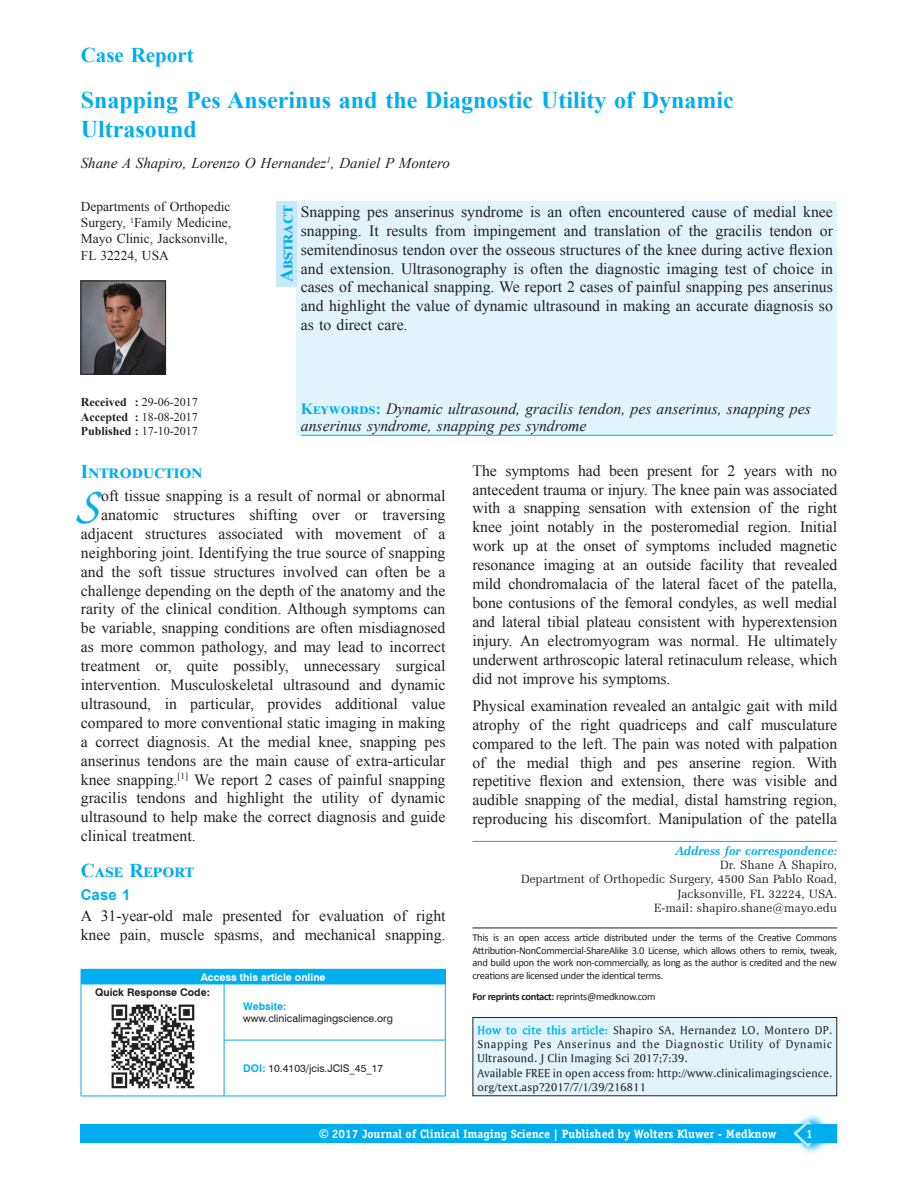
<style>
.page{position:relative;width:918px;height:1188px;background:#fff}
.page>*{position:absolute;margin:0;border:0;box-sizing:border-box;transform-origin:0 0}
._1_TX_text{font:italic 500 46.65px "Zapf Chancery IT Cby BT";color:#00aeef}
.AT{font:700 24px/28.8px "Times New Roman";color:#00aeef}
.AH{font:700 21px "Times New Roman";color:#00aeef}
.t1{font:700 19.5px "Times New Roman";letter-spacing:.01em;color:#00aeef}
.ABSH{font:700 18px "Times New Roman";color:#00aeef}
.TX{font:15.75px/18.9px "Times New Roman";letter-spacing:-.005em;color:#231f20;text-align:justify}
._1_TX_text-2{font:15.75px "Times New Roman";color:#231f20}
.ABS{font:15.75px/18.9px "Times New Roman";color:#231f20;text-align:justify}
.KWD{font:italic 15.75px/16.2px "Times New Roman";color:#231f20}
.AU{font:italic 15px "Times New Roman";color:#231f20}
.t2{font:700 15px "Arial";color:#00aeef}
.AFF{font:13.5px/16.2px "Times New Roman";color:#231f20}
.HTC{font:12px/14.4px "Ameretto Normal";letter-spacing:.02em;color:#231f20;text-align:justify}
.ADD{font:12px/14.4px "Zapf Elliptical 711 BT";color:#231f20;text-align:right}
.AH-2{font:700 12px "Officina Serif";color:#fff}
.HIS{font:12px "Times New Roman";color:#231f20}
.HIS-2{font:700 12px "Times New Roman";color:#231f20}
.Pa7{font:10.5px/12.6px "Calibri";letter-spacing:-.03em;color:#231f20;text-align:justify}
.Website{font:10.5px/12.6px "Swiss 721 BT";color:#231f20}
.DOI{font:10.5px "Swiss 721 BT";color:#231f20}
.ATAO{font:700 10.5px "Swiss 721 BT";color:#fff}
.QRC{font:700 10.5px "Swiss 721 BT";color:#231f20}
.s1{font-weight:700}
.s2{font-weight:400}
.s3{font-weight:700;font-style:normal;color:#00aeef}
.s4{font-weight:700;color:#00aeef}
.s5{font-weight:700;font-style:italic;color:#00aeef}
.s6{font-family:"Ameretto";font-weight:700;color:#00aeef}
.s7{font-family:"Arial"}
</style>
<div class="page">
<div style="left:81px;top:1124px;width:756px;height:19px;background:#00aeef"></div>
<svg style="left:800px;top:1114px;width:24px;height:39px"></svg>
<svg style="left:793px;top:1120px;width:44px;height:27px"></svg>
<div style="left:297px;top:202px;width:540px;height:233px;background:#e1f4fc"></div>
<hr style="left:301px;top:435px;width:532px;height:1px;background:#00aeef">
<div style="left:81px;top:969px;width:364px;height:15px;background:#00aeef"></div>
<svg style="left:445px;top:970px;width:1px;height:14px"></svg>
<hr style="left:81px;top:984px;width:143px;height:1px;background:#00aeef">
<hr style="left:81px;top:984px;width:1px;height:56px;background:#00aeef">
<hr style="left:81px;top:1040px;width:1px;height:56px;background:#00aeef">
<hr style="left:81px;top:1096px;width:143px;height:1px;background:#00aeef">
<hr style="left:224px;top:1040px;width:1px;height:56px;background:#00aeef">
<hr style="left:445px;top:1040px;width:1px;height:56px;background:#00aeef">
<hr style="left:224px;top:1096px;width:221px;height:1px;background:#00aeef">
<hr style="left:224px;top:984px;width:221px;height:1px;background:#00aeef">
<hr style="left:224px;top:984px;width:1px;height:56px;background:#00aeef">
<hr style="left:445px;top:984px;width:1px;height:56px;background:#00aeef">
<hr style="left:224px;top:1040px;width:221px;height:1px;background:#00aeef">
<img style="left:111px;top:1004px;width:84px;height:85px">
<hr style="left:472px;top:841px;width:365px;height:1px;background:#00aeef">
<div style="left:276px;top:202px;width:21px;height:85px;background:#c6eafa"></div>
<img style="left:83px;top:283px;width:81px;height:89px">
<div style="left:81px;top:281px;width:85px;height:93px;border:1px solid #231f20"></div>
<hr style="left:472px;top:928px;width:365px;height:1px;background:#231f20">
<div style="left:473px;top:1017px;width:364px;height:79px;background:#e1f4fc"></div>
<div style="left:472px;top:1017px;width:365px;height:79px;border:1px solid #231f20"></div>
<p class="AH" style="left:81px;top:39px;width:114px">Case Report</p>
<p class="AT" style="left:81px;top:85px;width:655px">Snapping Pes Anserinus and the Diagnostic Utility of Dynamic<br>Ultrasound</p>
<p class="AU" style="left:81px;top:152px;width:371px">Shane A Shapiro, Lorenzo O Hernandez<sup>1</sup>, Daniel P Montero</p>
<p class="AFF" style="left:81px;top:198px;width:152px">Departments of Orthopedic<br>Surgery, <sup>1</sup>Family Medicine,<br>Mayo Clinic, Jacksonville,<br>FL 32224, USA</p>
<p class="HIS" style="left:81px;top:394px;width:118px"><span class="s1">Received :</span> 29‑06‑2017</p>
<p class="HIS" style="left:81px;top:408px;width:118px"><span class="s1">Accepted :</span> 18-08-2017</p>
<p class="HIS-2" style="left:81px;top:422px;width:118px">Published : <span class="s2">17-10-2017</span></p>
<p class="ABSH" style="left:273px;top:282px;width:78px;rotate:-90deg">Abstract</p>
<p class="ABS" style="left:301px;top:202px;width:534px">Snapping pes anserinus syndrome is an often encountered cause of medial knee snapping. It results from impingement and translation of the gracilis tendon or semitendinosus tendon over the osseous structures of the knee during active flexion and extension. Ultrasonography is often the diagnostic imaging test of choice in cases of mechanical snapping. We report 2 cases of painful snapping pes anserinus and highlight the value of dynamic ultrasound in making an accurate diagnosis so as to direct care.</p>
<p class="KWD" style="left:301px;top:401px;width:511px"><span class="s3">Keywords:</span> Dynamic ultrasound, gracilis tendon, pes anserinus, snapping pes anserinus syndrome, snapping pes syndrome</p>
<h1 class="t1" style="left:81px;top:457px;width:123px">Introduction</h1>
<p class="_1_TX_text" style="left:81px;top:481px;width:22px">S</p>
<p class="_1_TX_text-2" style="left:101px;top:485px;width:346px">oft tissue snapping is a result of normal or abnormal</p>
<p class="_1_TX_text-2" style="left:101px;top:504px;width:346px">anatomic structures shifting over or traversing</p>
<p class="_1_TX_text-2" style="left:81px;top:522px;width:366px">adjacent structures associated with movement of a</p>
<p class="_1_TX_text-2" style="left:81px;top:541px;width:366px">neighboring joint. Identifying the true source of snapping</p>
<p class="_1_TX_text-2" style="left:81px;top:560px;width:366px">and the soft tissue structures involved can often be a</p>
<p class="_1_TX_text-2" style="left:81px;top:579px;width:366px">challenge depending on the depth of the anatomy and the</p>
<p class="_1_TX_text-2" style="left:81px;top:598px;width:366px">rarity of the clinical condition. Although symptoms can</p>
<p class="_1_TX_text-2" style="left:81px;top:617px;width:366px">be variable, snapping conditions are often misdiagnosed</p>
<p class="_1_TX_text-2" style="left:81px;top:636px;width:366px">as more common pathology, and may lead to incorrect</p>
<p class="_1_TX_text-2" style="left:81px;top:655px;width:366px">treatment or, quite possibly, unnecessary surgical</p>
<p class="_1_TX_text-2" style="left:81px;top:674px;width:366px">intervention. Musculoskeletal ultrasound and dynamic</p>
<p class="_1_TX_text-2" style="left:81px;top:693px;width:366px">ultrasound, in particular, provides additional value</p>
<p class="_1_TX_text-2" style="left:81px;top:711px;width:366px">compared to more conventional static imaging in making</p>
<p class="_1_TX_text-2" style="left:81px;top:730px;width:366px">a correct diagnosis. At the medial knee, snapping pes</p>
<p class="_1_TX_text-2" style="left:81px;top:749px;width:366px">anserinus tendons are the main cause of extra‑articular</p>
<p class="_1_TX_text-2" style="left:81px;top:768px;width:366px">knee snapping.<sup>[1]</sup> We report 2 cases of painful snapping</p>
<p class="_1_TX_text-2" style="left:81px;top:787px;width:366px">gracilis tendons and highlight the utility of dynamic</p>
<p class="_1_TX_text-2" style="left:81px;top:806px;width:366px">ultrasound to help make the correct diagnosis and guide</p>
<p class="_1_TX_text-2" style="left:81px;top:825px;width:116px">clinical treatment.</p>
<h1 class="t1" style="left:81px;top:857px;width:115px">Case Report</h1>
<h2 class="t2" style="left:81px;top:884px;width:51px">Case 1</h2>
<p class="TX" style="left:81px;top:905px;width:366px">A 31‑year‑old male presented for evaluation of right knee pain, muscle spasms, and mechanical snapping.</p>
<p class="ATAO" style="left:201px;top:970px;width:126px">Access this article online</p>
<p class="QRC" style="left:95px;top:985px;width:116px">Quick Response Code:</p>
<p class="Website" style="left:243px;top:1000px;width:151px"><span class="s4">Website: </span>www.clinicalimagingscience.org</p>
<p class="DOI" style="left:243px;top:1062px;width:142px"><span class="s4">DOI:</span> 10.4103/jcis.JCIS_45_17</p>
<p class="TX" style="left:472px;top:460px;width:366px">The symptoms had been present for 2 years with no antecedent trauma or injury. The knee pain was associated with a snapping sensation with extension of the right knee joint notably in the posteromedial region. Initial work up at the onset of symptoms included magnetic resonance imaging at an outside facility that revealed mild chondromalacia of the lateral facet of the patella, bone contusions of the femoral condyles, as well medial and lateral tibial plateau consistent with hyperextension injury. An electromyogram was normal. He ultimately underwent arthroscopic lateral retinaculum release, which did not improve his symptoms.</p>
<p class="TX" style="left:472px;top:696px;width:366px">Physical examination revealed an antalgic gait with mild atrophy of the right quadriceps and calf musculature compared to the left. The pain was noted with palpation of the medial thigh and pes anserine region. With repetitive flexion and extension, there was visible and audible snapping of the medial, distal hamstring region, reproducing his discomfort. Manipulation of the patella</p>
<p class="ADD" style="left:521px;top:843px;width:317px"><span class="s5">Address for correspondence:<br></span>Dr. Shane A Shapiro,<br>Department of Orthopedic Surgery, 4500 San Pablo Road, Jacksonville, FL 32224, USA.<br>E‑mail: shapiro.shane@mayo.edu</p>
<p class="Pa7" style="left:472px;top:931px;width:366px">This is an open access article distributed under the terms of the Creative Commons Attribution-NonCommercial-ShareAlike 3.0 License, which allows others to remix, tweak, and build upon the work non-commercially, as long as the author is credited and the new creations are licensed under the identical terms.</p>
<p class="Pa7" style="left:472px;top:990px;width:185px"><span class="s1">For reprints contact:</span> reprints@medknow.com</p>
<p class="HTC" style="left:478px;top:1022px;width:356px"><span class="s6">How to cite this article:</span> Shapiro SA, Hernandez LO, Montero DP.<br>Snapping Pes Anserinus and the Diagnostic Utility of Dynamic Ultrasound. J Clin Imaging Sci 2017;7:39.</p>
<p class="HTC" style="left:478px;top:1065px;width:356px">Available FREE in open access from: http://www.clinicalimagingscience. org/text.asp?2017/7/1/39/216811</p>
<p class="AH-2" style="left:319px;top:1127px;width:458px"><span class="s7">©</span> 2017 Journal of Clinical Imaging Science | Published by Wolters Kluwer - Medknow</p>
<p class="AH-2" style="left:806px;top:1126px;width:8px">1</p>
</div>
